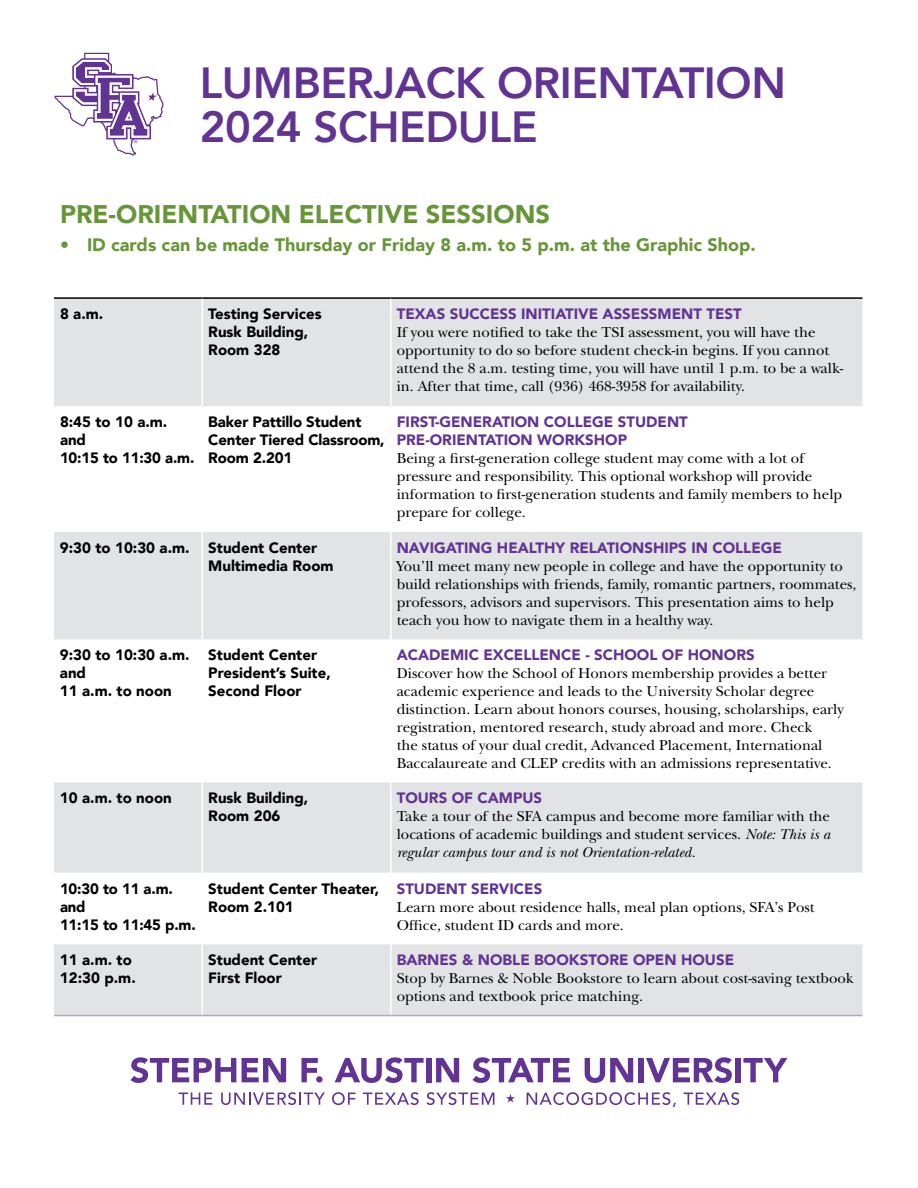
<style>
.page{position:relative;width:918px;height:1188px;background:#fff}
.page>*{position:absolute;margin:0;border:0;box-sizing:border-box;transform-origin:0 0}
.t1{font:800 43.5px/45px "Avenir";letter-spacing:-.01em;color:#613393}
.t2{font:900 25.5px "Avenir";color:#67963a}
.t3{font:900 18px "Avenir";color:#67963a}
.t4{font:15px/18px "New Baskerville Std";color:#000}
.t5{font:900 15px/18px "Avenir";color:#000}
.t6{font:900 15px/18px "Avenir";color:#613393}
.s1{font-style:italic}
</style>
<div class="page">
<div style="left:54px;top:299px;width:808px;height:107px;background:#e2e3e4"></div>
<svg style="left:54px;top:532px;width:808px;height:483px;fill:#e2e3e4"></svg>
<hr style="left:202px;top:532px;width:1px;height:107px;background:#fff">
<hr style="left:390px;top:532px;width:2px;height:107px;background:#fff">
<hr style="left:202px;top:639px;width:1px;height:143px;background:#fff">
<hr style="left:390px;top:639px;width:2px;height:143px;background:#fff">
<hr style="left:202px;top:782px;width:1px;height:91px;background:#fff">
<hr style="left:390px;top:782px;width:2px;height:91px;background:#fff">
<hr style="left:202px;top:873px;width:1px;height:71px;background:#fff">
<hr style="left:390px;top:873px;width:2px;height:71px;background:#fff">
<hr style="left:202px;top:944px;width:1px;height:71px;background:#fff">
<hr style="left:390px;top:944px;width:2px;height:71px;background:#fff">
<hr style="left:54px;top:1015px;width:148px;height:1px;background:#b5a6d1">
<hr style="left:202px;top:1015px;width:189px;height:1px;background:#b5a6d1">
<hr style="left:391px;top:1015px;width:471px;height:1px;background:#b5a6d1">
<hr style="left:54px;top:297px;width:148px;height:2px;background:#000">
<hr style="left:202px;top:297px;width:189px;height:2px;background:#000">
<hr style="left:391px;top:297px;width:471px;height:2px;background:#000">
<hr style="left:202px;top:299px;width:1px;height:107px;background:#fff">
<hr style="left:390px;top:299px;width:2px;height:107px;background:#fff">
<svg style="left:54px;top:52px;width:110px;height:104px"></svg>
<svg style="left:179px;top:1093px;width:34px;height:12px"></svg>
<svg style="left:221px;top:1092px;width:104px;height:13px"></svg>
<svg style="left:332px;top:1092px;width:24px;height:13px"></svg>
<svg style="left:363px;top:1092px;width:56px;height:13px"></svg>
<svg style="left:427px;top:1092px;width:67px;height:13px"></svg>
<svg style="left:527px;top:1092px;width:149px;height:15px"></svg>
<svg style="left:684px;top:1092px;width:55px;height:13px"></svg>
<svg style="left:131px;top:1057px;width:105px;height:26px"></svg>
<svg style="left:242px;top:1058px;width:44px;height:24px"></svg>
<svg style="left:301px;top:1058px;width:22px;height:25px"></svg>
<svg style="left:335px;top:1057px;width:89px;height:26px"></svg>
<div style="left:426px;top:1058px;width:6px;height:24px;background:#613393"></div>
<svg style="left:436px;top:1058px;width:23px;height:24px"></svg>
<svg style="left:472px;top:1057px;width:98px;height:26px"></svg>
<svg style="left:585px;top:1058px;width:48px;height:25px"></svg>
<div style="left:638px;top:1058px;width:5px;height:24px;background:#613393"></div>
<svg style="left:646px;top:1057px;width:86px;height:26px"></svg>
<div style="left:735px;top:1058px;width:6px;height:24px;background:#613393"></div>
<svg style="left:743px;top:1058px;width:44px;height:24px"></svg>
<svg style="left:506px;top:1094px;width:9px;height:9px"></svg>
<h1 class="t1" style="left:200px;top:60px;width:588px">LUMBERJACK ORIENTATION<br>2024 SCHEDULE</h1>
<h2 class="t2" style="left:60px;top:192px;width:492px">PRE-ORIENTATION ELECTIVE SESSIONS</h2>
<p class="t3" style="left:60px;top:230px;width:697px">• ID cards can be made Thursday or Friday 8 a.m. to 5 p.m. at the Graphic Shop.</p>
<p class="t5" style="left:60px;top:304px;width:45px">8 a.m.</p>
<p class="t5" style="left:208px;top:304px;width:115px">Testing Services<br>Rusk Building,<br>Room 328</p>
<p class="t6" style="left:397px;top:304px;width:346px">TEXAS SUCCESS INITIATIVE ASSESSMENT TEST</p>
<p class="t4" style="left:397px;top:323px;width:448px">If you were notified to take the TSI assessment, you will have the opportunity to do so before student check-in begins. If you cannot attend the 8 a.m. testing time, you will have until 1 p.m. to be a walk&shy;in. After that time, call (936) 468-3958 for availability.</p>
<p class="t5" style="left:60px;top:412px;width:136px">8:45 to 10 a.m. and<br>10:15 to 11:30 a.m.</p>
<p class="t5" style="left:208px;top:412px;width:178px">Baker Pattillo Student<br>Center Tiered Classroom,<br>Room 2.201</p>
<p class="t6" style="left:397px;top:412px;width:293px">FIRST-GENERATION COLLEGE STUDENT<br>PRE-ORIENTATION WORKSHOP</p>
<p class="t4" style="left:397px;top:449px;width:447px">Being a first-generation college student may come with a lot of pressure and responsibility. This optional workshop will provide information to first-generation students and family members to help prepare for college.</p>
<p class="t5" style="left:208px;top:538px;width:127px;text-indent:-148px">9:30 to 10:30 a.m. Student Center<br>Multimedia Room</p>
<p class="t6" style="left:397px;top:538px;width:387px">NAVIGATING HEALTHY RELATIONSHIPS IN COLLEGE</p>
<p class="t4" style="left:397px;top:557px;width:461px">You’ll meet many new people in college and have the opportunity to build relationships with friends, family, romantic partners, roommates, professors, advisors and supervisors. This presentation aims to help teach you how to navigate them in a healthy way.</p>
<p class="t5" style="left:60px;top:646px;width:131px">9:30 to 10:30 a.m. and<br>11 a.m. to noon</p>
<p class="t5" style="left:208px;top:646px;width:124px">Student Center<br>President’s Suite,<br>Second Floor</p>
<p class="t6" style="left:397px;top:646px;width:359px">ACADEMIC EXCELLENCE - SCHOOL OF HONORS</p>
<p class="t4" style="left:397px;top:665px;width:449px">Discover how the School of Honors membership provides a better academic experience and leads to the University Scholar degree distinction. Learn about honors courses, housing, scholarships, early registration, mentored research, study abroad and more. Check<br>the status of your dual credit, Advanced Placement, International Baccalaureate and CLEP credits with an admissions representative.</p>
<p class="t5" style="left:60px;top:789px;width:113px">10 a.m. to noon</p>
<p class="t5" style="left:208px;top:789px;width:102px">Rusk Building,<br>Room 206</p>
<p class="t6" style="left:397px;top:789px;width:147px">TOURS OF CAMPUS</p>
<p class="t4" style="left:397px;top:808px;width:435px;text-align:justify">Take a tour of the SFA campus and become more familiar with the locations of academic buildings and student services. <span class="s1">Note: This is a regular campus tour and is not Orientation-related.</span></p>
<p class="t5" style="left:60px;top:879px;width:137px">10:30 to 11 a.m. and<br>11:15 to 11:45 p.m.</p>
<p class="t5" style="left:208px;top:879px;width:173px">Student Center Theater,<br>Room 2.101</p>
<p class="t6" style="left:397px;top:879px;width:147px">STUDENT SERVICES</p>
<p class="t4" style="left:397px;top:898px;width:419px">Learn more about residence halls, meal plan options, SFA’s Post<br>Office, student ID cards and more.</p>
<p class="t5" style="left:60px;top:951px;width:77px">11 a.m. to<br>12:30 p.m.</p>
<p class="t5" style="left:208px;top:951px;width:110px">Student Center<br>First Floor</p>
<p class="t6" style="left:397px;top:951px;width:339px">BARNES &amp; NOBLE BOOKSTORE OPEN HOUSE</p>
<p class="t4" style="left:397px;top:970px;width:458px">Stop by Barnes &amp; Noble Bookstore to learn about cost-saving textbook options and textbook price matching.</p>
</div>
